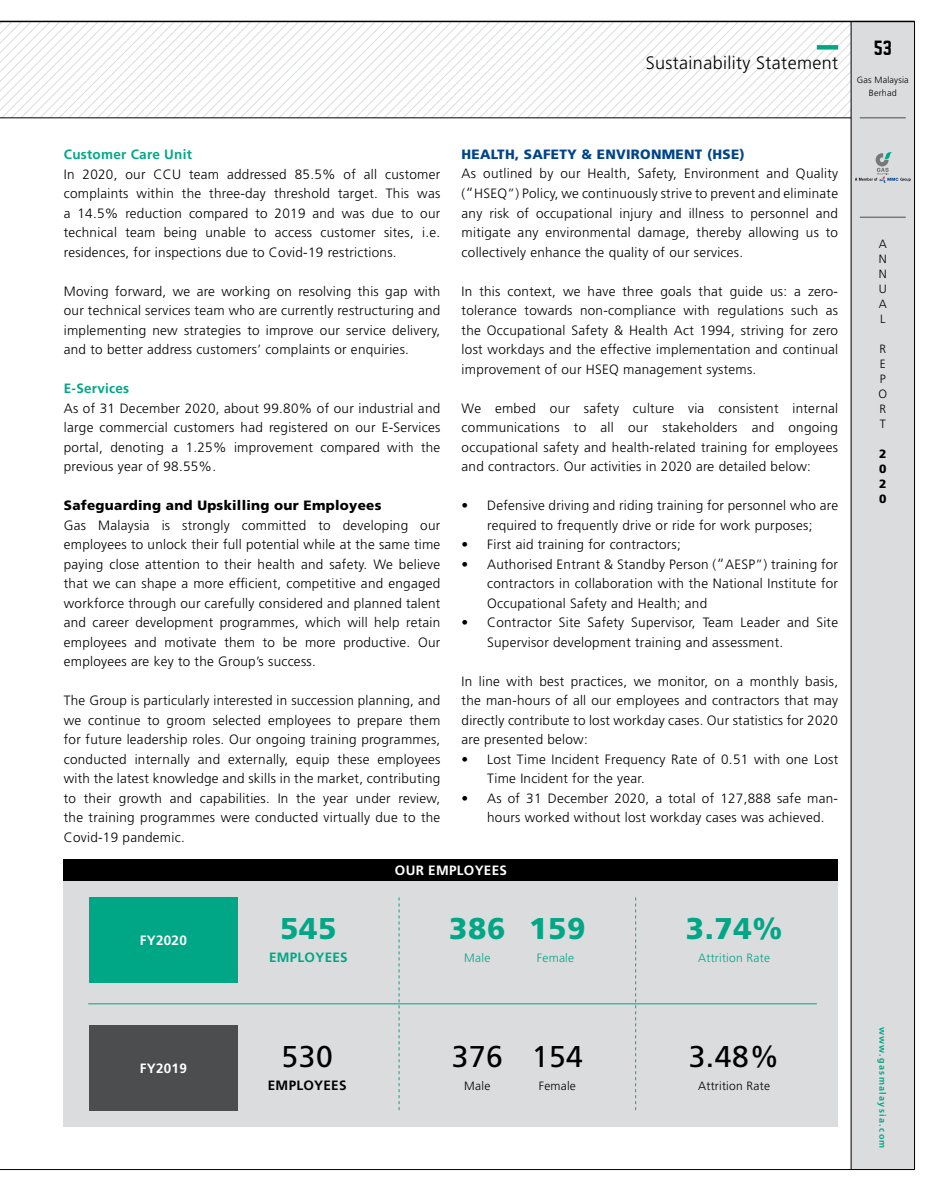
<style>
.page{position:relative;width:936px;height:1191px;background:#fff}
.page>*{position:absolute;margin:0;border:0;box-sizing:border-box;transform-origin:0 0}
.t1{font:900 30px "Frutiger LT Std";letter-spacing:.02em;color:#00a786}
.t2{font:30px "Frutiger LT Std";letter-spacing:.02em;color:#000}
.t3{font:300 18px "Frutiger LT Std";letter-spacing:.02em;color:#000}
.t4{font:18px "Norwester";color:#000}
.t5{font:300 13.5px/19.5px "Frutiger LT Std";letter-spacing:.02em;color:#000;text-align:justify}
.t6{font:900 13.5px "Frutiger LT Std";letter-spacing:.02em;color:#000}
.t7{font:700 13.5px "Frutiger LT Std";letter-spacing:.02em;color:#00a786}
.t8{font:900 13.5px "Frutiger LT Std";letter-spacing:.02em;color:#00448b}
.t9{font:700 13.5px "Frutiger LT Std";letter-spacing:.02em;color:#fff}
.t10{font:700 13.5px "Frutiger LT Std";letter-spacing:.02em;color:#000}
.t11{font:300 12px/15px "Frutiger LT Std";letter-spacing:.02em;color:#000;text-align:justify}
.t12{font:300 12px "Frutiger LT Std";letter-spacing:.02em;color:#00a786}
.t13{font:900 12px/15px "Frutiger LT Std";color:#000;text-align:justify}
.t14{font:700 9px "Frutiger LT Std";letter-spacing:.15em;color:#00a786}
.t15{font:300 9px/13.5px "Frutiger LT Std";letter-spacing:.02em;color:#000;text-align:center}
.s1{font-size:15px}
</style>
<div class="page">
<svg style="left:0;top:22px;width:37px;height:96px"></svg>
<svg style="left:37px;top:22px;width:138px;height:96px"></svg>
<svg style="left:180px;top:22px;width:53px;height:96px"></svg>
<svg style="left:233px;top:22px;width:148px;height:96px"></svg>
<svg style="left:381px;top:22px;width:469px;height:96px"></svg>
<div style="left:850px;top:21px;width:64px;height:1148px;background:#dbdcde"></div>
<hr style="left:914px;top:21px;width:1px;height:1148px;background:#000">
<hr style="left:859px;top:118px;width:46px;height:1px;background:#4c4d4f">
<hr style="left:859px;top:217px;width:46px;height:1px;background:#4c4d4f">
<hr style="left:850px;top:21px;width:1px;height:1148px;background:#000">
<hr style="left:0;top:21px;width:914px;height:1px;background:#000">
<hr style="left:0;top:1169px;width:914px;height:1px;background:#000">
<hr style="left:0;top:118px;width:851px;height:1px;background:#000">
<svg style="left:855px;top:152px;width:55px;height:31px"></svg>
<div style="left:816px;top:45px;width:22px;height:5px;background:#00a786"></div>
<div style="left:64px;top:880px;width:774px;height:247px;background:#dbdcde"></div>
<div style="left:64px;top:859px;width:774px;height:21px;background:#000"></div>
<svg style="left:398px;top:897px;width:1px;height:213px"></svg>
<svg style="left:635px;top:897px;width:1px;height:213px"></svg>
<hr style="left:88px;top:1003px;width:728px;height:1px;background:#00a786">
<div style="left:89px;top:897px;width:149px;height:85px;background:#00a786"></div>
<div style="left:89px;top:1025px;width:149px;height:85px;background:#4c4d4f"></div>
<h2 class="t3" style="left:645px;top:53px;width:194px">Sustainability Statement</h2>
<h2 class="t4" style="left:873px;top:39px;width:20px">53</h2>
<p class="t15" style="left:856px;top:73px;width:53px">Gas Malaysia<br>Berhad</p>
<p class="t7" style="left:64px;top:146px;width:130px">Customer Care Unit</p>
<p class="t5" style="left:64px;top:164px;width:378px">In 2020, our CCU team addressed 85.5% of all customer complaints within the three-day threshold target. This was a 14.5% reduction compared to 2019 and was due to our technical team being unable to access customer sites, i.e. residences, for inspections due to Covid-19 restrictions.</p>
<p class="t5" style="left:64px;top:281px;width:378px">Moving forward, we are working on resolving this gap with our technical services team who are currently restructuring and implementing new strategies to improve our service delivery, and to better address customers’ complaints or enquiries.</p>
<p class="t7" style="left:64px;top:380px;width:67px">E-Services</p>
<p class="t5" style="left:64px;top:398px;width:378px">As of 31 December 2020, about 99.80% of our industrial and large commercial customers had registered on our E-Services portal, denoting a 1.25% improvement compared with the previous year of 98.55%.</p>
<p class="t6" style="left:64px;top:497px;width:319px">Safeguarding and Upskilling our Employees</p>
<p class="t5" style="left:64px;top:515px;width:378px">Gas Malaysia is strongly committed to developing our employees to unlock their full potential while at the same time paying close attention to their health and safety. We believe that we can shape a more efficient, competitive and engaged workforce through our carefully considered and planned talent and career development programmes, which will help retain employees and motivate them to be more productive. Our employees are key to the Group’s success.</p>
<p class="t5" style="left:64px;top:691px;width:378px">The Group is particularly interested in succession planning, and we continue to groom selected employees to prepare them for future leadership roles. Our ongoing training programmes, conducted internally and externally, equip these employees with the latest knowledge and skills in the market, contributing to their growth and capabilities. In the year under review, the training programmes were conducted virtually due to the Covid-19 pandemic.</p>
<p class="t8" style="left:461px;top:146px;width:285px">HEALTH, SAFETY &amp; ENVIRONMENT (HSE)</p>
<p class="t5" style="left:461px;top:164px;width:378px">As outlined by our Health, Safety, Environment and Quality (<span class="s1">“</span>HSEQ”) Policy, we continuously strive to prevent and eliminate any risk of occupational injury and illness to personnel and mitigate any environmental damage, thereby allowing us to collectively enhance the quality of our services.</p>
<p class="t5" style="left:461px;top:281px;width:378px">In this context, we have three goals that guide us: a zero&shy;tolerance towards non-compliance with regulations such as the Occupational Safety &amp; Health Act 1994, striving for zero lost workdays and the effective implementation and continual improvement of our HSEQ management systems.</p>
<p class="t5" style="left:461px;top:398px;width:378px">We embed our safety culture via consistent internal communications to all our stakeholders and ongoing occupational safety and health-related training for employees and contractors. Our activities in 2020 are detailed below:</p>
<p class="t5" style="left:461px;top:496px;width:378px;text-align:center">• Defensive driving and riding training for personnel who are required to frequently drive or ride for work purposes;</p>
<p class="t5" style="left:461px;top:535px;width:221px">• First aid training for contractors;</p>
<p class="t5" style="left:487px;top:554px;width:352px;text-indent:-26px">• Authorised Entrant &amp; Standby Person (<span class="s1">“</span>AESP”) training for contractors in collaboration with the National Institute for Occupational Safety and Health; and</p>
<p class="t5" style="left:487px;top:613px;width:352px;text-indent:-26px">• Contractor Site Safety Supervisor, Team Leader and Site<br>Supervisor development training and assessment.</p>
<p class="t5" style="left:461px;top:671px;width:378px">In line with best practices, we monitor, on a monthly basis, the man-hours of all our employees and contractors that may directly contribute to lost workday cases. Our statistics for 2020 are presented below:</p>
<p class="t5" style="left:487px;top:749px;width:352px;text-indent:-26px">• Lost Time Incident Frequency Rate of 0.51 with one Lost<br>Time Incident for the year.</p>
<p class="t5" style="left:487px;top:788px;width:352px;text-indent:-26px">• As of 31 December 2020, a total of 127,888 safe man&shy;hours worked without lost workday cases was achieved.</p>
<p class="t9" style="left:140px;top:932px;width:49px">FY2020</p>
<h1 class="t1" style="left:280px;top:910px;width:58px">545</h1>
<p class="t7" style="left:269px;top:949px;width:80px">EMPLOYEES</p>
<p class="t9" style="left:395px;top:862px;width:114px">OUR EMPLOYEES</p>
<h1 class="t1" style="left:449px;top:910px;width:58px">386</h1>
<p class="t12" style="left:464px;top:950px;width:28px">Male</p>
<h1 class="t1" style="left:529px;top:910px;width:58px">159</h1>
<p class="t12" style="left:537px;top:950px;width:39px">Female</p>
<h1 class="t1" style="left:685px;top:910px;width:98px">3.74%</h1>
<p class="t12" style="left:698px;top:950px;width:73px">Attrition Rate</p>
<p class="t11" style="left:878px;top:236px;width:10px">A N N U A L</p>
<p class="t11" style="left:878px;top:341px;width:10px">R E P O R T</p>
<p class="t13" style="left:879px;top:446px;width:9px">2<br>0<br>2<br>0</p>
<p class="t9" style="left:140px;top:1060px;width:49px">FY2019</p>
<h1 class="t2" style="left:281px;top:1039px;width:53px">530</h1>
<p class="t10" style="left:268px;top:1077px;width:80px">EMPLOYEES</p>
<h1 class="t2" style="left:451px;top:1039px;width:53px">376</h1>
<p class="t11" style="left:464px;top:1078px;width:28px">Male</p>
<h1 class="t2" style="left:531px;top:1039px;width:53px">154</h1>
<p class="t11" style="left:538px;top:1078px;width:39px">Female</p>
<h1 class="t2" style="left:688px;top:1039px;width:92px">3.48%</h1>
<p class="t11" style="left:698px;top:1078px;width:73px">Attrition Rate</p>
<p class="t14" style="left:887px;top:1026px;width:123px;rotate:90deg">www.gasmalaysia.com</p>
</div>
